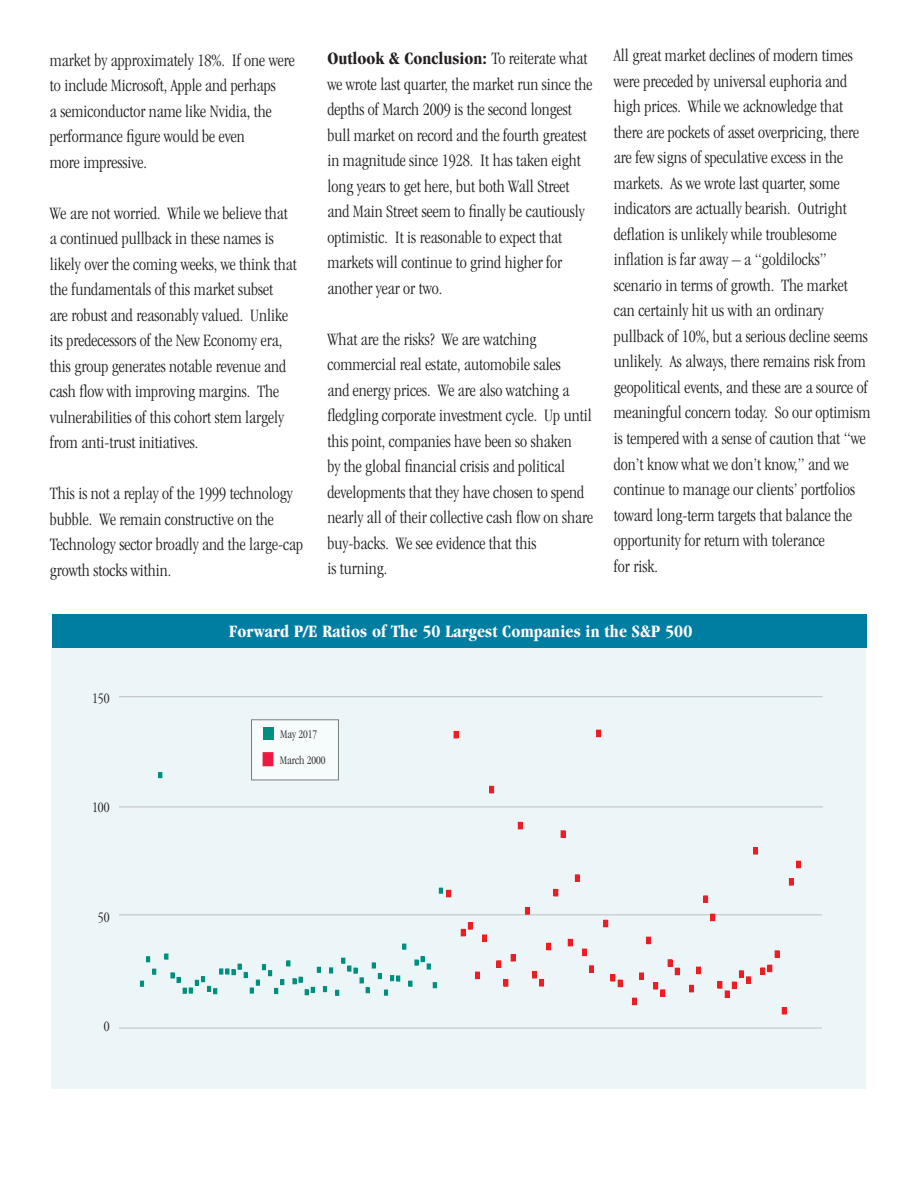
<style>
.page{position:relative;width:918px;height:1188px;background:#fff}
.page>*{position:absolute;margin:0;border:0;box-sizing:border-box;transform-origin:0 0}
.t1{font:300 condensed 18px/25.5px "Garamond";color:#231f20}
.t2{font:700 condensed 18px "Garamond";letter-spacing:.01em;color:#fff}
.t3{font:300 condensed 15px "Garamond";color:#231f20}
.t4{font:300 condensed 12px/25.8px "Garamond";color:#231f20}
.s1{font-weight:700}
</style>
<div class="page">
<div style="left:52px;top:647px;width:814px;height:441px;background:#ecf6f9"></div>
<div style="left:52px;top:614px;width:815px;height:33px;background:#007ea2"></div>
<hr style="left:119px;top:807px;width:704px;height:1px;background:#bcbdc0">
<hr style="left:119px;top:915px;width:703px;height:1px;background:#bcbdc0">
<hr style="left:119px;top:1028px;width:703px;height:1px;background:#bcbdc0">
<hr style="left:119px;top:696px;width:704px;height:1px;background:#bcbdc0">
<svg style="left:140px;top:981px;width:4px;height:5px"></svg>
<svg style="left:146px;top:957px;width:4px;height:5px"></svg>
<svg style="left:152px;top:969px;width:4px;height:5px"></svg>
<svg style="left:158px;top:772px;width:4px;height:6px"></svg>
<svg style="left:165px;top:944px;width:272px;height:51px"></svg>
<svg style="left:439px;top:888px;width:12px;height:9px"></svg>
<svg style="left:454px;top:731px;width:4px;height:7px"></svg>
<svg style="left:461px;top:923px;width:12px;height:13px"></svg>
<svg style="left:475px;top:972px;width:5px;height:7px"></svg>
<svg style="left:482px;top:935px;width:5px;height:7px"></svg>
<svg style="left:489px;top:786px;width:5px;height:7px"></svg>
<svg style="left:497px;top:961px;width:4px;height:6px"></svg>
<svg style="left:504px;top:980px;width:4px;height:6px"></svg>
<svg style="left:511px;top:954px;width:4px;height:7px"></svg>
<svg style="left:518px;top:822px;width:4px;height:7px"></svg>
<svg style="left:525px;top:908px;width:5px;height:6px"></svg>
<svg style="left:532px;top:971px;width:12px;height:15px"></svg>
<svg style="left:547px;top:943px;width:4px;height:7px"></svg>
<svg style="left:554px;top:889px;width:4px;height:7px"></svg>
<svg style="left:561px;top:831px;width:4px;height:6px"></svg>
<svg style="left:568px;top:939px;width:4px;height:7px"></svg>
<svg style="left:575px;top:875px;width:5px;height:7px"></svg>
<svg style="left:582px;top:949px;width:5px;height:7px"></svg>
<svg style="left:589px;top:966px;width:5px;height:6px"></svg>
<svg style="left:596px;top:730px;width:5px;height:7px"></svg>
<svg style="left:604px;top:920px;width:4px;height:7px"></svg>
<svg style="left:611px;top:974px;width:11px;height:13px"></svg>
<svg style="left:632px;top:998px;width:5px;height:7px"></svg>
<svg style="left:639px;top:973px;width:5px;height:7px"></svg>
<svg style="left:646px;top:937px;width:5px;height:7px"></svg>
<svg style="left:654px;top:982px;width:11px;height:15px"></svg>
<svg style="left:668px;top:960px;width:11px;height:15px"></svg>
<svg style="left:689px;top:985px;width:5px;height:7px"></svg>
<svg style="left:696px;top:967px;width:5px;height:7px"></svg>
<svg style="left:703px;top:896px;width:5px;height:7px"></svg>
<svg style="left:711px;top:914px;width:4px;height:7px"></svg>
<svg style="left:718px;top:971px;width:33px;height:27px"></svg>
<svg style="left:753px;top:847px;width:5px;height:7px"></svg>
<svg style="left:761px;top:965px;width:11px;height:10px"></svg>
<svg style="left:775px;top:951px;width:4px;height:6px"></svg>
<svg style="left:782px;top:1007px;width:4px;height:7px"></svg>
<svg style="left:789px;top:878px;width:5px;height:7px"></svg>
<svg style="left:796px;top:861px;width:5px;height:7px"></svg>
<div style="left:252px;top:720px;width:86px;height:60px;background:#f6fbfc"></div>
<div style="left:263px;top:728px;width:10px;height:12px;background:#008f7e"></div>
<div style="left:263px;top:752px;width:10px;height:14px;background:#ed1943"></div>
<p class="t1" style="left:50px;top:47px;width:246px">market by approximately 18%. If one were to include Microsoft, Apple and perhaps<br>a semiconductor name like Nvidia, the performance figure would be even<br>more impressive.</p>
<p class="t1" style="left:50px;top:200px;width:248px">We are not worried. While we believe that a continued pullback in these names is likely over the coming weeks, we think that the fundamentals of this market subset<br>are robust and reasonably valued. Unlike its predecessors of the New Economy era, this group generates notable revenue and cash flow with improving margins. The vulnerabilities of this cohort stem largely from anti-trust initiatives.</p>
<p class="t1" style="left:50px;top:481px;width:255px">This is not a replay of the 1999 technology bubble. We remain constructive on the Technology sector broadly and the large-cap growth stocks within.</p>
<p class="t1" style="left:327px;top:46px;width:267px"><span class="s1">Outlook &amp; Conclusion:</span> To reiterate what we wrote last quarter, the market run since the depths of March 2009 is the second longest bull market on record and the fourth greatest in magnitude since 1928. It has taken eight long years to get here, but both Wall Street and Main Street seem to finally be cautiously optimistic. It is reasonable to expect that markets will continue to grind higher for another year or two.</p>
<p class="t1" style="left:327px;top:326px;width:267px">What are the risks? We are watching commercial real estate, automobile sales<br>and energy prices. We are also watching a fledgling corporate investment cycle. Up until this point, companies have been so shaken<br>by the global financial crisis and political developments that they have chosen to spend nearly all of their collective cash flow on share buy-backs. We see evidence that this<br>is turning.</p>
<p class="t1" style="left:614px;top:43px;width:258px">All great market declines of modern times were preceded by universal euphoria and high prices. While we acknowledge that there are pockets of asset overpricing, there are few signs of speculative excess in the markets. As we wrote last quarter, some indicators are actually bearish. Outright deflation is unlikely while troublesome inflation is far away – a “goldilocks” scenario in terms of growth. The market can certainly hit us with an ordinary pullback of 10%, but a serious decline seems unlikely. As always, there remains risk from geopolitical events, and these are a source of meaningful concern today. So our optimism is tempered with a sense of caution that “we don’t know what we don’t know,” and we continue to manage our clients’ portfolios toward long-term targets that balance the opportunity for return with tolerance<br>for risk.</p>
<p class="t3" style="left:92px;top:690px;width:19px">150</p>
<p class="t3" style="left:92px;top:799px;width:19px">100</p>
<p class="t3" style="left:98px;top:909px;width:13px">50</p>
<p class="t3" style="left:104px;top:1018px;width:7px">0</p>
<p class="t2" style="left:229px;top:621px;width:465px">Forward P/E Ratios of The 50 Largest Companies in the S&amp;P 500</p>
<p class="t4" style="left:280px;top:722px;width:47px">May 2017<br>March 2000</p>
</div>
